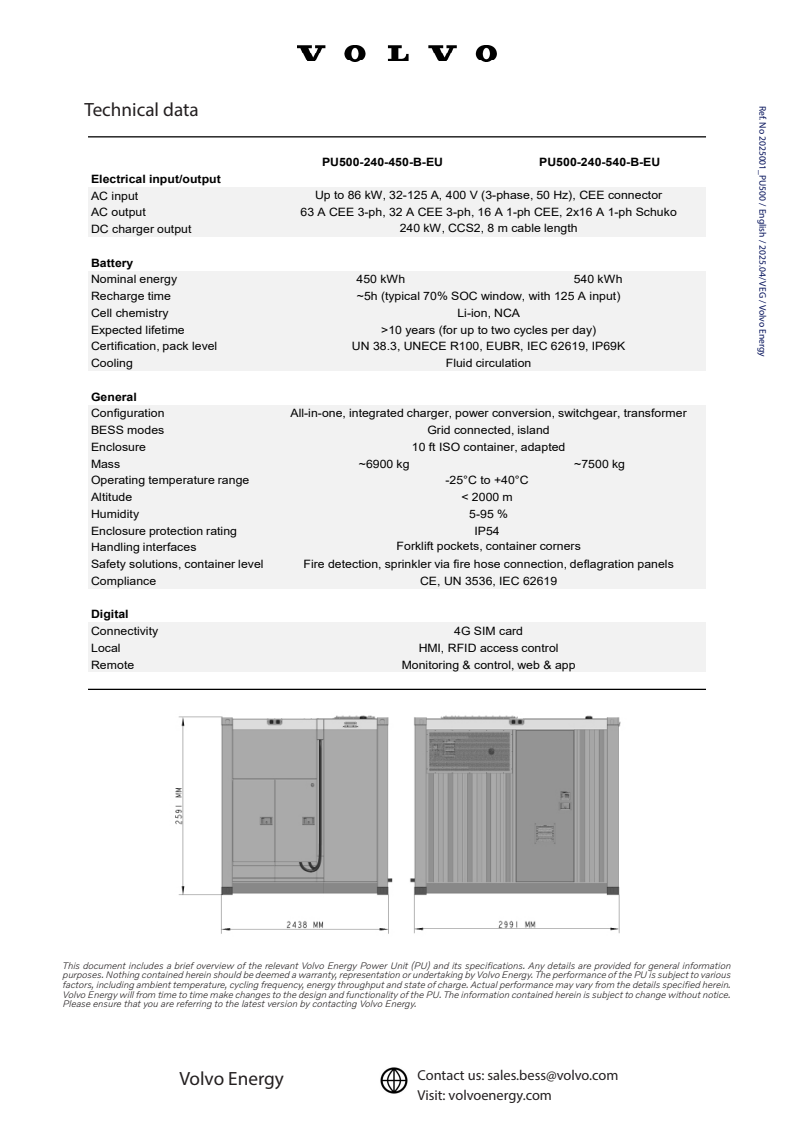
<style>
.page{position:relative;width:794px;height:1134px;background:#fff}
.page>*{position:absolute;margin:0;border:0;box-sizing:border-box;transform-origin:0 0}
.Sub-heading_Volvo_Novum__max_55pt_-_min_{font:19.2px "Myriad Pro";color:#231f20}
.Business_entity__Optional_tagline__38pt{font:19.2px "Myriad Pro";color:#231f20}
.Body_copy_Volvo_Novum__38pt{font:14.4px "Myriad Pro";color:#231f20}
.t1{font:11.52px/16.8px "Arial";letter-spacing:.005em;color:#000;scale:1.07 1}
.t2{font:700 11.52px/16.8px "Arial";color:#000;scale:1.07 1}
.Paragraph{font:italic 300 9.6px/9.6px "Volvo Novum 3.1";color:#231f20;text-align:justify}
.Paragraph-2{font:9.6px "Myriad Pro";color:#031059}
.s1{font-weight:400}
.s2{font-weight:700}
</style>
<div class="page">
<img style="left:380px;top:1067px;width:28px;height:27px">
<img style="left:175px;top:715px;width:446px;height:219px">
<div style="left:88px;top:187px;width:183px;height:17px;background:#f2f2f2"></div>
<div style="left:271px;top:187px;width:435px;height:17px;background:#f2f2f2"></div>
<div style="left:88px;top:204px;width:183px;height:17px;background:#f2f2f2"></div>
<div style="left:271px;top:204px;width:435px;height:17px;background:#f2f2f2"></div>
<div style="left:88px;top:221px;width:183px;height:16px;background:#f2f2f2"></div>
<div style="left:271px;top:221px;width:435px;height:16px;background:#f2f2f2"></div>
<div style="left:88px;top:271px;width:183px;height:16px;background:#f2f2f2"></div>
<div style="left:271px;top:271px;width:222px;height:16px;background:#f2f2f2"></div>
<div style="left:493px;top:271px;width:213px;height:16px;background:#f2f2f2"></div>
<div style="left:88px;top:287px;width:183px;height:17px;background:#f2f2f2"></div>
<div style="left:271px;top:287px;width:435px;height:17px;background:#f2f2f2"></div>
<div style="left:88px;top:304px;width:183px;height:17px;background:#f2f2f2"></div>
<div style="left:271px;top:304px;width:435px;height:17px;background:#f2f2f2"></div>
<div style="left:88px;top:321px;width:183px;height:17px;background:#f2f2f2"></div>
<div style="left:271px;top:321px;width:435px;height:17px;background:#f2f2f2"></div>
<div style="left:88px;top:338px;width:183px;height:16px;background:#f2f2f2"></div>
<div style="left:271px;top:338px;width:435px;height:16px;background:#f2f2f2"></div>
<div style="left:88px;top:354px;width:183px;height:17px;background:#f2f2f2"></div>
<div style="left:271px;top:354px;width:435px;height:17px;background:#f2f2f2"></div>
<div style="left:88px;top:405px;width:183px;height:16px;background:#f2f2f2"></div>
<div style="left:271px;top:405px;width:435px;height:16px;background:#f2f2f2"></div>
<div style="left:88px;top:421px;width:183px;height:17px;background:#f2f2f2"></div>
<div style="left:271px;top:421px;width:435px;height:17px;background:#f2f2f2"></div>
<div style="left:88px;top:438px;width:183px;height:17px;background:#f2f2f2"></div>
<div style="left:271px;top:438px;width:435px;height:17px;background:#f2f2f2"></div>
<div style="left:88px;top:455px;width:183px;height:17px;background:#f2f2f2"></div>
<div style="left:271px;top:455px;width:222px;height:17px;background:#f2f2f2"></div>
<div style="left:493px;top:455px;width:213px;height:17px;background:#f2f2f2"></div>
<div style="left:88px;top:472px;width:183px;height:16px;background:#f2f2f2"></div>
<div style="left:271px;top:472px;width:435px;height:16px;background:#f2f2f2"></div>
<div style="left:88px;top:488px;width:183px;height:17px;background:#f2f2f2"></div>
<div style="left:271px;top:488px;width:435px;height:17px;background:#f2f2f2"></div>
<div style="left:88px;top:505px;width:183px;height:17px;background:#f2f2f2"></div>
<div style="left:271px;top:505px;width:435px;height:17px;background:#f2f2f2"></div>
<div style="left:88px;top:522px;width:183px;height:17px;background:#f2f2f2"></div>
<div style="left:271px;top:522px;width:435px;height:17px;background:#f2f2f2"></div>
<div style="left:88px;top:539px;width:183px;height:16px;background:#f2f2f2"></div>
<div style="left:271px;top:539px;width:435px;height:16px;background:#f2f2f2"></div>
<div style="left:88px;top:555px;width:183px;height:17px;background:#f2f2f2"></div>
<div style="left:271px;top:555px;width:435px;height:17px;background:#f2f2f2"></div>
<div style="left:88px;top:572px;width:183px;height:17px;background:#f2f2f2"></div>
<div style="left:271px;top:572px;width:435px;height:17px;background:#f2f2f2"></div>
<div style="left:88px;top:622px;width:183px;height:17px;background:#f2f2f2"></div>
<div style="left:271px;top:622px;width:435px;height:17px;background:#f2f2f2"></div>
<div style="left:88px;top:639px;width:183px;height:17px;background:#f2f2f2"></div>
<div style="left:271px;top:639px;width:435px;height:17px;background:#f2f2f2"></div>
<div style="left:88px;top:656px;width:183px;height:17px;background:#f2f2f2"></div>
<div style="left:271px;top:656px;width:435px;height:17px;background:#f2f2f2"></div>
<hr style="left:88px;top:136px;width:618px;height:1px;background:#000">
<hr style="left:88px;top:689px;width:618px;height:1px;background:#000">
<img style="left:298px;top:46px;width:198px;height:15px">
<p class="Sub-heading_Volvo_Novum__max_55pt_-_min_" style="left:84px;top:98px;width:116px">Technical data</p>
<p class="t2" style="left:91px;top:171px;width:123px">Electrical input/output<br><span class="s1">AC input</span></p>
<p class="t2" style="left:322px;top:154px;width:115px">PU500-240-450-B-EU</p>
<p class="t2" style="left:539px;top:153px;width:115px">PU500-240-540-B-EU</p>
<p class="t1" style="left:315px;top:186px;width:326px">Up to 86 kW, 32-125 A, 400 V (3-phase, 50 Hz), CEE connector</p>
<p class="t1" style="left:91px;top:204px;width:53px">AC output</p>
<p class="t1" style="left:300px;top:203px;width:353px">63 A CEE 3-ph, 32 A CEE 3-ph, 16 A 1-ph CEE, 2x16 A 1-ph Schuko</p>
<p class="t1" style="left:91px;top:221px;width:95px">DC charger output</p>
<p class="t1" style="left:400px;top:220px;width:168px">240 kW, CCS2, 8 m cable length</p>
<p class="t1" style="left:91px;top:254px;width:82px"><span class="s2">Battery<br></span>Nominal energy</p>
<p class="t1" style="left:356px;top:271px;width:47px">450 kWh</p>
<p class="t1" style="left:574px;top:271px;width:47px">540 kWh</p>
<p class="t1" style="left:91px;top:288px;width:76px">Recharge time</p>
<p class="t1" style="left:357px;top:288px;width:248px">~5h (typical 70% SOC window, with 125 A input)</p>
<p class="t1" style="left:91px;top:304px;width:74px">Cell chemistry</p>
<p class="t1" style="left:457px;top:304px;width:60px">Li-ion, NCA</p>
<p class="t1" style="left:91px;top:321px;width:89px">Expected lifetime</p>
<p class="t1" style="left:381px;top:321px;width:202px">&gt;10 years (for up to two cycles per day)</p>
<p class="t1" style="left:91px;top:338px;width:119px">Certification, pack level</p>
<p class="t1" style="left:352px;top:338px;width:257px">UN 38.3, UNECE R100, EUBR, IEC 62619, IP69K</p>
<p class="t1" style="left:91px;top:355px;width:41px">Cooling</p>
<p class="t1" style="left:446px;top:355px;width:81px">Fluid circulation</p>
<p class="t1" style="left:91px;top:388px;width:70px"><span class="s2">General<br></span>Configuration</p>
<p class="t1" style="left:290px;top:405px;width:372px">All-in-one, integrated charger, power conversion, switchgear, transformer</p>
<p class="t1" style="left:91px;top:422px;width:70px">BESS modes</p>
<p class="t1" style="left:427px;top:422px;width:116px">Grid connected, island</p>
<p class="t1" style="left:91px;top:438px;width:53px">Enclosure</p>
<p class="t1" style="left:412px;top:438px;width:145px">10 ft ISO container, adapted</p>
<p class="t1" style="left:91px;top:455px;width:29px">Mass</p>
<p class="t1" style="left:359px;top:455px;width:49px">~6900 kg</p>
<p class="t1" style="left:574px;top:455px;width:49px">~7500 kg</p>
<p class="t1" style="left:91px;top:472px;width:149px">Operating temperature range</p>
<p class="t1" style="left:445px;top:472px;width:79px">-25°C to +40°C</p>
<p class="t1" style="left:91px;top:489px;width:40px">Altitude</p>
<p class="t1" style="left:461px;top:489px;width:50px">&lt; 2000 m</p>
<p class="t1" style="left:91px;top:505px;width:46px">Humidity</p>
<p class="t1" style="left:469px;top:505px;width:38px">5-95 %</p>
<p class="t1" style="left:91px;top:522px;width:138px">Enclosure protection rating</p>
<p class="t1" style="left:474px;top:522px;width:25px">IP54</p>
<p class="t1" style="left:91px;top:539px;width:100px">Handling interfaces</p>
<p class="t1" style="left:396px;top:538px;width:174px">Forklift pockets, container corners</p>
<p class="t1" style="left:91px;top:556px;width:163px">Safety solutions, container level</p>
<p class="t1" style="left:303px;top:556px;width:347px">Fire detection, sprinkler via fire hose connection, deflagration panels</p>
<p class="t1" style="left:91px;top:572px;width:62px">Compliance</p>
<p class="t1" style="left:420px;top:572px;width:130px">CE, UN 3536, IEC 62619</p>
<p class="t1" style="left:91px;top:606px;width:64px"><span class="s2">Digital<br></span>Connectivity</p>
<p class="t1" style="left:454px;top:622px;width:66px">4G SIM card</p>
<p class="t1" style="left:91px;top:639px;width:29px">Local</p>
<p class="t1" style="left:419px;top:639px;width:132px">HMI, RFID access control</p>
<p class="t1" style="left:91px;top:656px;width:42px">Remote</p>
<p class="t1" style="left:402px;top:656px;width:164px">Monitoring &amp; control, web &amp; app</p>
<p class="Paragraph-2" style="left:768px;top:106px;width:253px;rotate:90deg">Ref. No 2025001_PU500 / English / 2025.04/ VEG / Volvo Energy</p>
<p class="Paragraph" style="left:63px;top:960px;width:669px">This document includes a brief overview of the relevant Volvo Energy Power Unit (PU) and its specifications. Any details are provided for general information purposes. Nothing contained herein should be deemed a warranty, representation or undertaking by Volvo Energy. The performance of the PU is subject to various factors, including ambient temperature, cycling frequency, energy throughput and state of charge. Actual performance may vary from the details specified herein.<br>Volvo Energy will from time to time make changes to the design and functionality of the PU. The information contained herein is subject to change without notice.<br>Please ensure that you are referring to the latest version by contacting Volvo Energy.</p>
<p class="Business_entity__Optional_tagline__38pt" style="left:179px;top:1067px;width:106px">Volvo Energy</p>
<p class="Body_copy_Volvo_Novum__38pt" style="left:417px;top:1066px;width:202px">Contact us: sales.bess@volvo.com</p>
<p class="Body_copy_Volvo_Novum__38pt" style="left:417px;top:1087px;width:136px">Visit: volvoenergy.com</p>
</div>
